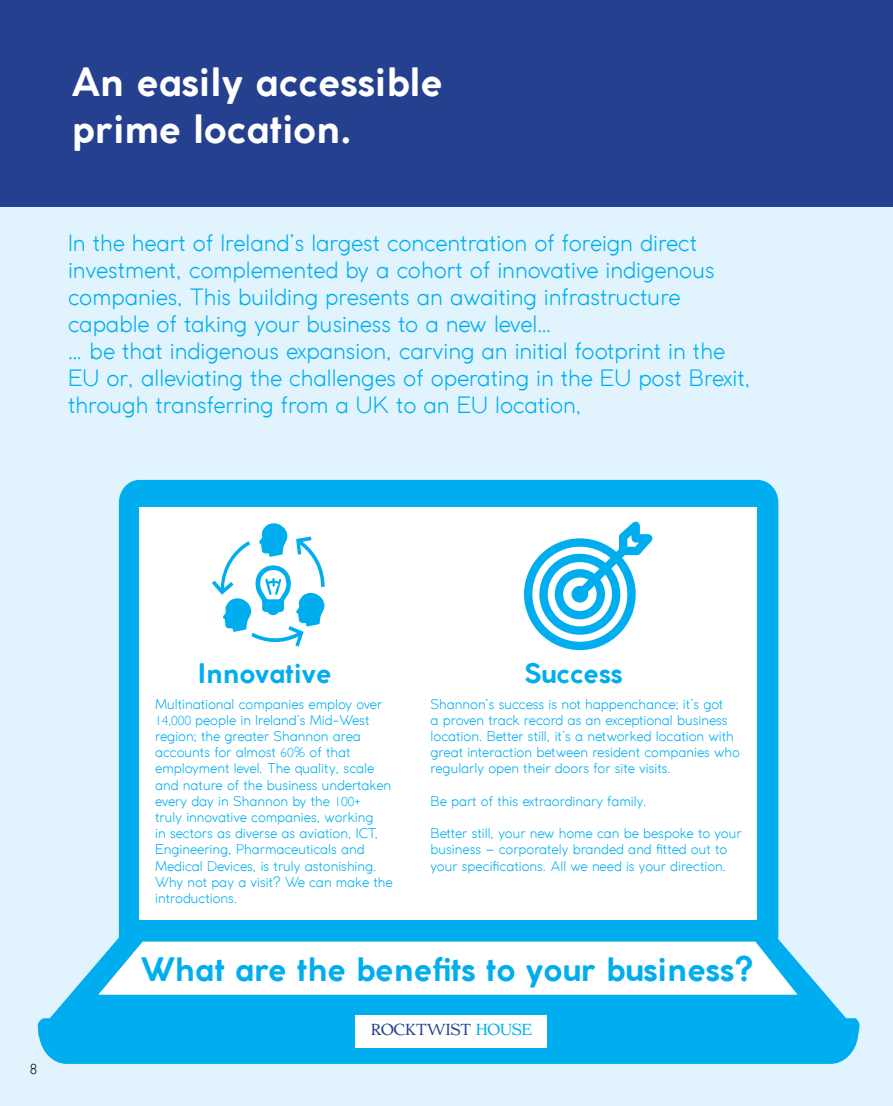
<style>
.page{position:relative;width:893px;height:1106px;background:#e1f4fd}
.page>*{position:absolute;margin:0;border:0;box-sizing:border-box;transform-origin:0 0}
.t1{font:700 39px/46.8px "Coco Gothic";color:#fff}
.t2{font:700 32.25px "Coco Gothic";color:#00aeef}
.t3{font:700 26.85px "Coco Gothic";color:#00aeef}
.t4{font:300 22.5px/27px "Coco Gothic";color:#00aeef}
.t5{font:21px "Edmundsbury Serif";color:#25408f}
.t6{font:300 15px "Gill Sans";color:#000}
.t7{font:300 13.5px/16.2px "Coco Gothic";color:#00aeef}
.s1{font-family:"Gill Sans"}
.s2{color:#00aeef}
</style>
<div class="page">
<div style="left:0;top:0;width:893px;height:206px;background:#25408f"></div>
<div style="left:37px;top:1018px;width:823px;height:45px;background:#00aeef"></div>
<svg style="left:49px;top:937px;width:798px;height:82px;fill:#00aeef"></svg>
<svg style="left:98px;top:941px;width:699px;height:53px;background:#eef9fd"></svg>
<div style="left:119px;top:480px;width:659px;height:461px;background:#00aeef"></div>
<div style="left:139px;top:507px;width:617px;height:413px;background:#fff"></div>
<div style="left:355px;top:1015px;width:192px;height:32px;background:#fff"></div>
<svg style="left:212px;top:523px;width:113px;height:123px"></svg>
<svg style="left:524px;top:521px;width:129px;height:129px"></svg>
<h1 class="t1" style="left:72px;top:59px;width:373px">An easily accessible prime location.</h1>
<p class="t4" style="left:68px;top:229px;width:684px">In the heart of Ireland’s largest concentration of foreign direct investment, complemented by a cohort of innovative indigenous companies, This building presents an awaiting infrastructure capable of taking your business to a new level…<br>… be that indigenous expansion, carving an initial footprint in the EU or, alleviating the challenges of operating in the EU post Brexit, through transferring from a UK to an EU location,</p>
<p class="t6" style="left:30px;top:1060px;width:9px">8</p>
<h3 class="t3" style="left:198px;top:655px;width:135px">Innovative</h3>
<p class="t7" style="left:155px;top:695px;width:239px">Multinational companies employ over <span class="s1">14,000</span> people in Ireland’s Mid-West region; the greater Shannon area accounts for almost <span class="s1">60</span>% of that employment level. The quality, scale and nature of the business undertaken every day in Shannon by the <span class="s1">100</span>+<br>truly innovative companies, working<br>in sectors as diverse as aviation, ICT, Engineering, Pharmaceuticals and Medical Devices, is truly astonishing.<br>Why not pay a visit? We can make the introductions.</p>
<h3 class="t3" style="left:524px;top:655px;width:100px">Success</h3>
<p class="t7" style="left:431px;top:695px;width:311px">Shannon’s success is not happenchance; it’s got<br>a proven track record as an exceptional business location. Better still, it’s a networked location with great interaction between resident companies who regularly open their doors for site visits.</p>
<p class="t7" style="left:431px;top:792px;width:218px">Be part of this extraordinary family.</p>
<p class="t7" style="left:431px;top:825px;width:312px">Better still, your new home can be bespoke to your business – corporately branded and fitted out to your specifications. All we need is your direction.</p>
<h2 class="t2" style="left:141px;top:947px;width:614px">What are the benefits to your business?</h2>
<h3 class="t5" style="left:371px;top:1015px;width:162px">ROCKTWIST <span class="s2">HOUSE</span></h3>
</div>
